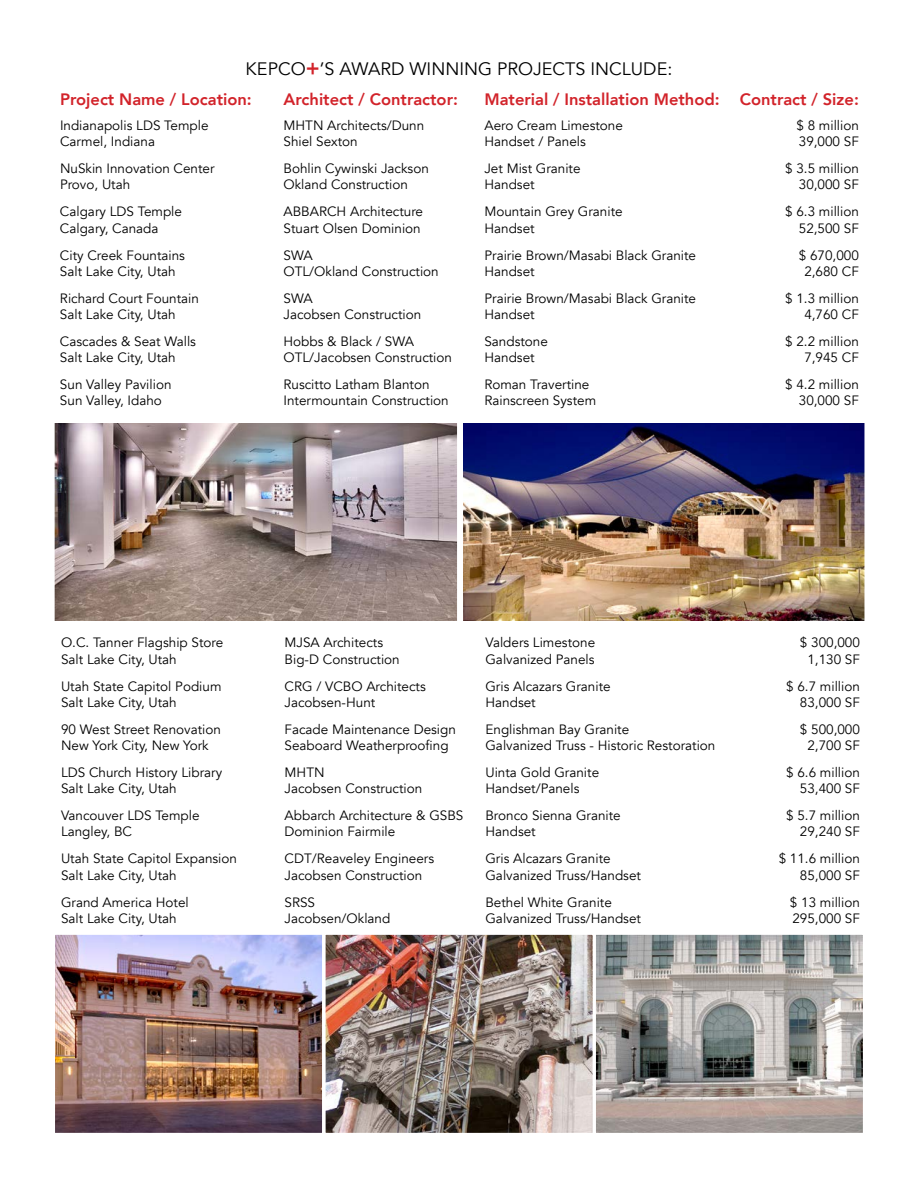
<style>
.page{position:relative;width:918px;height:1188px;background:#fff}
.page>*{position:absolute;margin:0;border:0;box-sizing:border-box;transform-origin:0 0}
.t1{font:18px "Avenir";color:#000}
.t2{font:800 16.5px "Avenir";color:#d2232a}
.t3{font:13.5px/16.2px "Avenir";color:#000}
.s1{font-weight:800;font-size:21px;color:#d2232a}
</style>
<div class="page">
<img style="left:56px;top:424px;width:400px;height:196px">
<div style="left:52px;top:420px;width:408px;height:204px;border:3px solid #fff"></div>
<img style="left:463px;top:424px;width:400px;height:196px">
<div style="left:459px;top:420px;width:408px;height:204px;border:3px solid #fff"></div>
<img style="left:56px;top:936px;width:536px;height:196px">
<div style="left:52px;top:932px;width:273px;height:204px;border:3px solid #fff"></div>
<img style="left:597px;top:936px;width:265px;height:196px">
<div style="left:593px;top:932px;width:273px;height:204px;border:3px solid #fff"></div>
<div style="left:323px;top:932px;width:273px;height:204px;border:3px solid #fff"></div>
<h1 class="t1" style="left:246px;top:58px;width:428px">KEPCO<span class="s1">+</span>’S AWARD WINNING PROJECTS INCLUDE:</h1>
<p class="t2" style="left:60px;top:86px;width:193px">Project Name / Location:</p>
<p class="t2" style="left:284px;top:86px;width:176px">Architect / Contractor:</p>
<p class="t2" style="left:484px;top:86px;width:376px">Material / Installation Method: Contract / Size:</p>
<p class="t3" style="left:60px;top:118px;width:150px">Indianapolis LDS Temple<br>Carmel, Indiana</p>
<p class="t3" style="left:284px;top:118px;width:142px">MHTN Architects/Dunn<br>Shiel Sexton</p>
<p class="t3" style="left:484px;top:118px;width:140px">Aero Cream Limestone<br>Handset / Panels</p>
<p class="t3" style="left:796px;top:118px;width:64px">$ 8 million<br>39,000 SF</p>
<p class="t3" style="left:60px;top:161px;width:156px">NuSkin Innovation Center<br>Provo, Utah</p>
<p class="t3" style="left:284px;top:161px;width:147px">Bohlin Cywinski Jackson<br>Okland Construction</p>
<p class="t3" style="left:484px;top:161px;width:98px">Jet Mist Granite<br>Handset</p>
<p class="t3" style="left:785px;top:161px;width:75px;text-align:right">$ 3.5 million<br>30,000 SF</p>
<p class="t3" style="left:60px;top:204px;width:124px">Calgary LDS Temple<br>Calgary, Canada</p>
<p class="t3" style="left:284px;top:204px;width:141px">ABBARCH Architecture<br>Stuart Olsen Dominion</p>
<p class="t3" style="left:484px;top:204px;width:140px">Mountain Grey Granite<br>Handset</p>
<p class="t3" style="left:785px;top:204px;width:75px;text-align:right">$ 6.3 million<br>52,500 SF</p>
<p class="t3" style="left:60px;top:247px;width:127px">City Creek Fountains<br>Salt Lake City, Utah</p>
<p class="t3" style="left:284px;top:247px;width:157px">SWA<br>OTL/Okland Construction</p>
<p class="t3" style="left:484px;top:247px;width:213px">Prairie Brown/Masabi Black Granite<br>Handset</p>
<p class="t3" style="left:799px;top:247px;width:62px;text-align:center">$ 670,000<br>2,680 CF</p>
<p class="t3" style="left:60px;top:290px;width:140px">Richard Court Fountain<br>Salt Lake City, Utah</p>
<p class="t3" style="left:284px;top:290px;width:139px">SWA<br>Jacobsen Construction</p>
<p class="t3" style="left:484px;top:290px;width:213px">Prairie Brown/Masabi Black Granite<br>Handset</p>
<p class="t3" style="left:785px;top:290px;width:75px;text-align:right">$ 1.3 million<br>4,760 CF</p>
<p class="t3" style="left:60px;top:334px;width:138px">Cascades &amp; Seat Walls<br>Salt Lake City, Utah</p>
<p class="t3" style="left:284px;top:334px;width:170px">Hobbs &amp; Black / SWA<br>OTL/Jacobsen Construction</p>
<p class="t3" style="left:484px;top:334px;width:65px">Sandstone<br>Handset</p>
<p class="t3" style="left:785px;top:334px;width:75px;text-align:right">$ 2.2 million<br>7,945 CF</p>
<p class="t3" style="left:60px;top:377px;width:113px">Sun Valley Pavilion<br>Sun Valley, Idaho</p>
<p class="t3" style="left:284px;top:377px;width:167px">Ruscitto Latham Blanton<br>Intermountain Construction</p>
<p class="t3" style="left:484px;top:377px;width:113px">Roman Travertine<br>Rainscreen System</p>
<p class="t3" style="left:785px;top:377px;width:75px;text-align:right">$ 4.2 million<br>30,000 SF</p>
<p class="t3" style="left:61px;top:635px;width:164px">O.C. Tanner Flagship Store<br>Salt Lake City, Utah</p>
<p class="t3" style="left:285px;top:635px;width:117px">MJSA Architects<br>Big-D Construction</p>
<p class="t3" style="left:485px;top:635px;width:111px">Valders Limestone<br>Galvanized Panels</p>
<p class="t3" style="left:800px;top:635px;width:62px;text-align:center">$ 300,000<br>1,130 SF</p>
<p class="t3" style="left:61px;top:678px;width:162px">Utah State Capitol Podium<br>Salt Lake City, Utah</p>
<p class="t3" style="left:285px;top:678px;width:143px">CRG / VCBO Architects<br>Jacobsen-Hunt</p>
<p class="t3" style="left:485px;top:678px;width:127px">Gris Alcazars Granite<br>Handset</p>
<p class="t3" style="left:786px;top:678px;width:75px;text-align:right">$ 6.7 million<br>83,000 SF</p>
<p class="t3" style="left:61px;top:721px;width:162px">90 West Street Renovation<br>New York City, New York</p>
<p class="t3" style="left:285px;top:721px;width:173px">Facade Maintenance Design<br>Seaboard Weatherproofing</p>
<p class="t3" style="left:485px;top:721px;width:231px">Englishman Bay Granite<br>Galvanized Truss - Historic Restoration</p>
<p class="t3" style="left:800px;top:721px;width:62px;text-align:center">$ 500,000<br>2,700 SF</p>
<p class="t3" style="left:61px;top:764px;width:163px">LDS Church History Library<br>Salt Lake City, Utah</p>
<p class="t3" style="left:285px;top:764px;width:139px">MHTN<br>Jacobsen Construction</p>
<p class="t3" style="left:485px;top:764px;width:115px">Uinta Gold Granite<br>Handset/Panels</p>
<p class="t3" style="left:786px;top:764px;width:75px;text-align:right">$ 6.6 million<br>53,400 SF</p>
<p class="t3" style="left:61px;top:808px;width:140px">Vancouver LDS Temple<br>Langley, BC</p>
<p class="t3" style="left:285px;top:808px;width:180px">Abbarch Architecture &amp; GSBS<br>Dominion Fairmile</p>
<p class="t3" style="left:485px;top:808px;width:137px">Bronco Sienna Granite<br>Handset</p>
<p class="t3" style="left:786px;top:808px;width:75px;text-align:right">$ 5.7 million<br>29,240 SF</p>
<p class="t3" style="left:61px;top:851px;width:177px">Utah State Capitol Expansion<br>Salt Lake City, Utah</p>
<p class="t3" style="left:285px;top:851px;width:151px">CDT/Reaveley Engineers<br>Jacobsen Construction</p>
<p class="t3" style="left:485px;top:851px;width:157px">Gris Alcazars Granite<br>Galvanized Truss/Handset</p>
<p class="t3" style="left:779px;top:851px;width:83px;text-align:right">$ 11.6 million<br>85,000 SF</p>
<p class="t3" style="left:61px;top:894px;width:129px">Grand America Hotel<br>Salt Lake City, Utah</p>
<p class="t3" style="left:285px;top:894px;width:107px">SRSS<br>Jacobsen/Okland</p>
<p class="t3" style="left:485px;top:894px;width:157px">Bethel White Granite<br>Galvanized Truss/Handset</p>
<p class="t3" style="left:790px;top:894px;width:71px">$ 13 million<br>295,000 SF</p>
</div>
